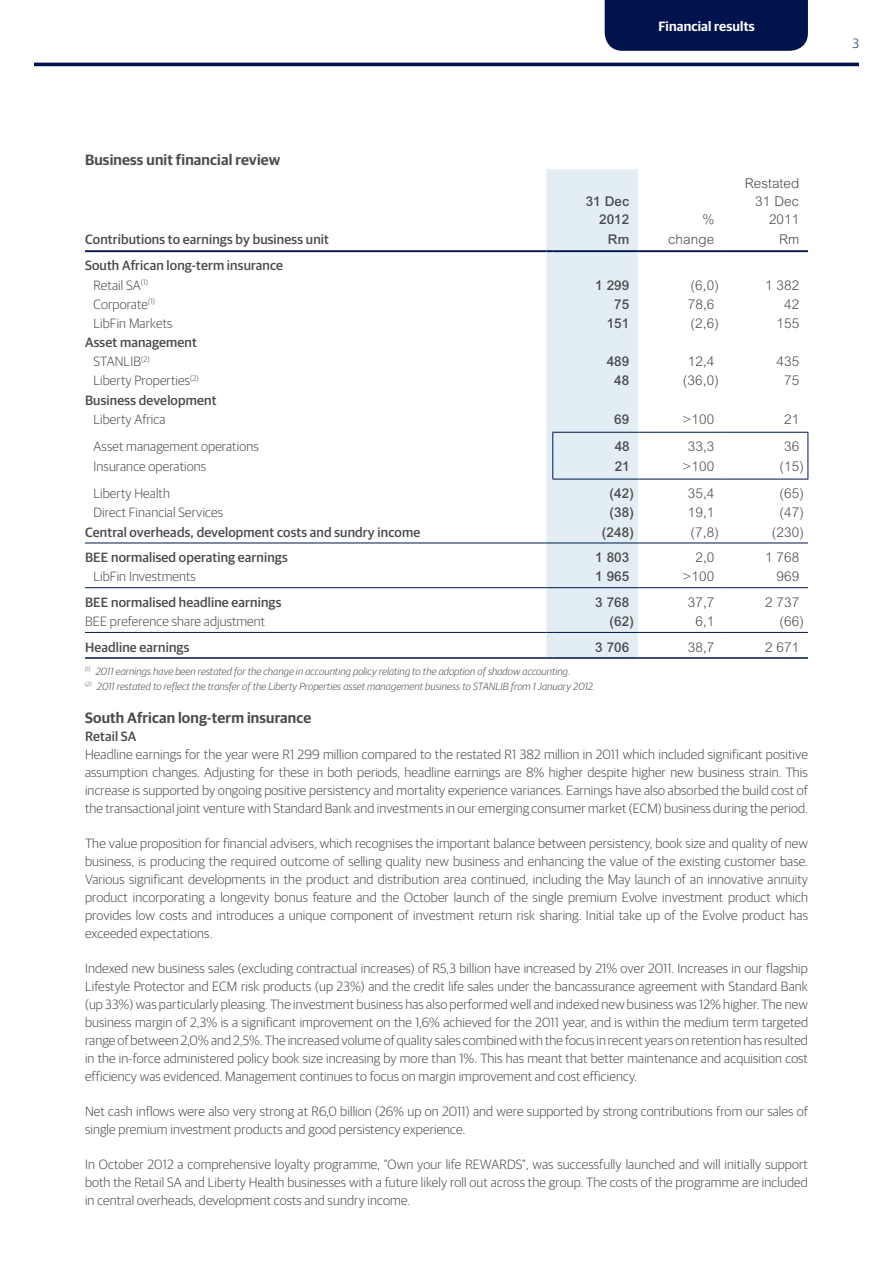
<style>
.page{position:relative;width:893px;height:1263px;background:#fff}
.page>*{position:absolute;margin:0;border:0;box-sizing:border-box;transform-origin:0 0}
.t1{font:600 15px "Guardian Sans";letter-spacing:.01em;color:#4b4c4d}
.t2{font:300 13.5px/18px "Guardian Sans";letter-spacing:.01em;color:#4b4c4d;text-align:justify}
.t3{font:500 13.5px/19.2px "Guardian Sans";letter-spacing:.01em;color:#4b4c4d}
.t4{font:300 13.5px/18px "Arial";letter-spacing:.01em;color:#4b4c4d;text-align:right}
.t5{font:500 13.5px/18px "Arial";letter-spacing:.01em;color:#4b4c4d;text-align:right}
.t6{font:600 13.5px "Guardian Sans";letter-spacing:.01em;color:#fff}
.t7{font:300 13.5px "Guardian Sans";color:#142d60}
.t8{font:italic 300 10.5px/15px "Guardian Sans";letter-spacing:.01em;color:#4b4c4d}
.s1{font-weight:300}
</style>
<div class="page">
<hr style="left:34px;top:63px;width:825px;height:3px;background:#00134d">
<div style="left:605px;top:0;width:203px;height:51px;background:#00134d"></div>
<hr style="left:85px;top:250px;width:461px;height:2px;background:#00134d">
<hr style="left:638px;top:250px;width:85px;height:2px;background:#00134d">
<hr style="left:723px;top:250px;width:85px;height:2px;background:#00134d">
<hr style="left:85px;top:543px;width:461px;height:1px;background:#00134d">
<hr style="left:638px;top:543px;width:85px;height:1px;background:#00134d">
<hr style="left:723px;top:543px;width:85px;height:1px;background:#00134d">
<hr style="left:85px;top:632px;width:461px;height:1px;background:#00134d">
<hr style="left:638px;top:632px;width:85px;height:1px;background:#00134d">
<hr style="left:723px;top:632px;width:85px;height:1px;background:#00134d">
<hr style="left:85px;top:657px;width:461px;height:2px;background:#00134d">
<hr style="left:638px;top:657px;width:85px;height:2px;background:#00134d">
<hr style="left:723px;top:657px;width:85px;height:2px;background:#00134d">
<hr style="left:85px;top:587px;width:461px;height:1px;background:#00134d">
<hr style="left:638px;top:587px;width:85px;height:1px;background:#00134d">
<hr style="left:723px;top:587px;width:85px;height:1px;background:#00134d">
<hr style="left:638px;top:432px;width:85px;height:1px;background:#00134d">
<hr style="left:723px;top:432px;width:85px;height:1px;background:#00134d">
<hr style="left:638px;top:479px;width:85px;height:1px;background:#00134d">
<hr style="left:723px;top:479px;width:85px;height:1px;background:#00134d">
<div style="left:546px;top:169px;width:92px;height:490px;background:#e2eef4"></div>
<svg style="left:807px;top:433px;width:1px;height:46px"></svg>
<p class="t1" style="left:85px;top:149px;width:197px">Business unit financial review</p>
<p class="t6" style="left:658px;top:16px;width:98px">Financial results</p>
<p class="t5" style="left:586px;top:192px;width:45px">31 Dec<br>2012</p>
<p class="t4" style="left:702px;top:211px;width:14px">%</p>
<p class="t4" style="left:745px;top:175px;width:56px">Restated<br>31 Dec<br>2011</p>
<p class="t3" style="left:85px;top:228px;width:245px">Contributions to earnings by business unit</p>
<p class="t5" style="left:608px;top:230px;width:23px">Rm</p>
<p class="t4" style="left:668px;top:230px;width:48px">change</p>
<p class="t4" style="left:779px;top:230px;width:22px">Rm</p>
<p class="t3" style="left:94px;top:255px;width:191px;text-indent:-9px">South African long-term insurance<br><span class="s1">Retail SA</span><sup>(1)</sup></p>
<p class="t5" style="left:595px;top:276px;width:36px">1 299</p>
<p class="t4" style="left:691px;top:276px;width:30px">(6,0)</p>
<p class="t4" style="left:765px;top:276px;width:36px">1 382</p>
<p class="t2" style="left:94px;top:294px;width:63px">Corporate<sup>(1)</sup></p>
<p class="t5" style="left:614px;top:295px;width:17px">75</p>
<p class="t4" style="left:688px;top:295px;width:28px">78,6</p>
<p class="t4" style="left:784px;top:295px;width:17px">42</p>
<p class="t2" style="left:94px;top:313px;width:80px">LibFin Markets</p>
<p class="t5" style="left:607px;top:314px;width:24px">151</p>
<p class="t4" style="left:691px;top:314px;width:30px">(2,6)</p>
<p class="t4" style="left:777px;top:314px;width:24px">155</p>
<p class="t3" style="left:94px;top:332px;width:105px;text-indent:-9px">Asset management<br><span class="s1">STANLIB</span><sup>(2)</sup></p>
<p class="t5" style="left:607px;top:352px;width:24px">489</p>
<p class="t4" style="left:688px;top:352px;width:28px">12,4</p>
<p class="t4" style="left:777px;top:352px;width:24px">435</p>
<p class="t2" style="left:94px;top:371px;width:107px">Liberty Properties<sup>(2)</sup></p>
<p class="t5" style="left:614px;top:371px;width:17px">48</p>
<p class="t4" style="left:683px;top:372px;width:37px">(36,0)</p>
<p class="t4" style="left:784px;top:372px;width:17px">75</p>
<p class="t3" style="left:85px;top:389px;width:133px">Business development</p>
<p class="t2" style="left:94px;top:409px;width:73px">Liberty Africa</p>
<p class="t5" style="left:614px;top:410px;width:17px">69</p>
<p class="t4" style="left:682px;top:410px;width:33px">&gt;100</p>
<p class="t4" style="left:784px;top:410px;width:17px">21</p>
<p class="t2" style="left:94px;top:437px;width:167px">Asset management operations</p>
<p class="t5" style="left:615px;top:438px;width:17px">48</p>
<p class="t4" style="left:688px;top:438px;width:28px">33,3</p>
<p class="t4" style="left:784px;top:438px;width:17px">36</p>
<p class="t2" style="left:94px;top:456px;width:114px">Insurance operations</p>
<p class="t5" style="left:615px;top:457px;width:17px">21</p>
<p class="t4" style="left:682px;top:457px;width:33px">&gt;100</p>
<p class="t4" style="left:779px;top:457px;width:26px">(15)</p>
<p class="t2" style="left:94px;top:484px;width:78px">Liberty Health</p>
<p class="t5" style="left:609px;top:484px;width:26px">(42)</p>
<p class="t4" style="left:688px;top:484px;width:28px">35,4</p>
<p class="t4" style="left:779px;top:484px;width:26px">(65)</p>
<p class="t2" style="left:94px;top:503px;width:131px">Direct Financial Services</p>
<p class="t5" style="left:609px;top:504px;width:26px">(38)</p>
<p class="t4" style="left:688px;top:504px;width:28px">19,1</p>
<p class="t4" style="left:779px;top:504px;width:26px">(47)</p>
<p class="t3" style="left:85px;top:521px;width:337px">Central overheads, development costs and sundry income</p>
<p class="t5" style="left:602px;top:523px;width:33px">(248)</p>
<p class="t4" style="left:691px;top:523px;width:30px">(7,8)</p>
<p class="t4" style="left:772px;top:523px;width:34px">(230)</p>
<p class="t3" style="left:85px;top:547px;width:204px">BEE normalised operating earnings</p>
<p class="t5" style="left:595px;top:548px;width:36px">1 803</p>
<p class="t4" style="left:695px;top:548px;width:21px">2,0</p>
<p class="t4" style="left:765px;top:548px;width:36px">1 768</p>
<p class="t2" style="left:94px;top:567px;width:104px">LibFin Investments</p>
<p class="t5" style="left:595px;top:567px;width:36px">1 965</p>
<p class="t4" style="left:682px;top:567px;width:33px">&gt;100</p>
<p class="t4" style="left:777px;top:567px;width:24px">969</p>
<p class="t3" style="left:85px;top:591px;width:198px">BEE normalised headline earnings</p>
<p class="t5" style="left:595px;top:593px;width:36px">3 768</p>
<p class="t4" style="left:688px;top:593px;width:28px">37,7</p>
<p class="t4" style="left:765px;top:593px;width:36px">2 737</p>
<p class="t2" style="left:85px;top:611px;width:182px">BEE preference share adjustment</p>
<p class="t5" style="left:609px;top:612px;width:26px">(62)</p>
<p class="t4" style="left:695px;top:612px;width:21px">6,1</p>
<p class="t4" style="left:779px;top:612px;width:26px">(66)</p>
<p class="t3" style="left:85px;top:636px;width:106px">Headline earnings</p>
<p class="t5" style="left:595px;top:638px;width:36px">3 706</p>
<p class="t4" style="left:688px;top:638px;width:28px">38,7</p>
<p class="t4" style="left:765px;top:638px;width:36px">2 671</p>
<p class="t8" style="left:85px;top:663px;width:511px"><sup>(1)</sup> 2011 earnings have been restated for the change in accounting policy relating to the adoption of shadow accounting.<br><sup>(2)</sup> 2011 restated to reflect the transfer of the Liberty Properties asset management business to STANLIB from 1 January 2012.</p>
<p class="t1" style="left:85px;top:706px;width:228px">South African long-term insurance</p>
<p class="t3" style="left:85px;top:725px;width:53px">Retail SA</p>
<p class="t2" style="left:85px;top:744px;width:724px">Headline earnings for the year were R1 299 million compared to the restated R1 382 million in 2011 which included significant positive assumption changes. Adjusting for these in both periods, headline earnings are 8% higher despite higher new business strain. This increase is supported by ongoing positive persistency and mortality experience variances. Earnings have also absorbed the build cost of the transactional joint venture with Standard Bank and investments in our emerging consumer market (ECM) business during the period.</p>
<p class="t2" style="left:85px;top:833px;width:724px">The value proposition for financial advisers, which recognises the important balance between persistency, book size and quality of new business, is producing the required outcome of selling quality new business and enhancing the value of the existing customer base.<br>Various significant developments in the product and distribution area continued, including the May launch of an innovative annuity product incorporating a longevity bonus feature and the October launch of the single premium Evolve investment product which provides low costs and introduces a unique component of investment return risk sharing. Initial take up of the Evolve product has exceeded expectations.</p>
<p class="t2" style="left:85px;top:958px;width:724px">Indexed new business sales (excluding contractual increases) of R5,3 billion have increased by 21% over 2011. Increases in our flagship Lifestyle Protector and ECM risk products (up 23%) and the credit life sales under the bancassurance agreement with Standard Bank (up 33%) was particularly pleasing. The investment business has also performed well and indexed new business was 12% higher. The new business margin of 2,3% is a significant improvement on the 1,6% achieved for the 2011 year, and is within the medium term targeted range of between 2,0% and 2,5%. The increased volume of quality sales combined with the focus in recent years on retention has resulted in the in-force administered policy book size increasing by more than 1%. This has meant that better maintenance and acquisition cost efficiency was evidenced. Management continues to focus on margin improvement and cost efficiency.</p>
<p class="t2" style="left:85px;top:1101px;width:724px">Net cash inflows were also very strong at R6,0 billion (26% up on 2011) and were supported by strong contributions from our sales of single premium investment products and good persistency experience.</p>
<p class="t2" style="left:85px;top:1154px;width:724px">In October 2012 a comprehensive loyalty programme, “Own your life REWARDS”, was successfully launched and will initially support both the Retail SA and Liberty Health businesses with a future likely roll out across the group. The costs of the programme are included in central overheads, development costs and sundry income.</p>
<p class="t7" style="left:852px;top:34px;width:8px">3</p>
</div>
